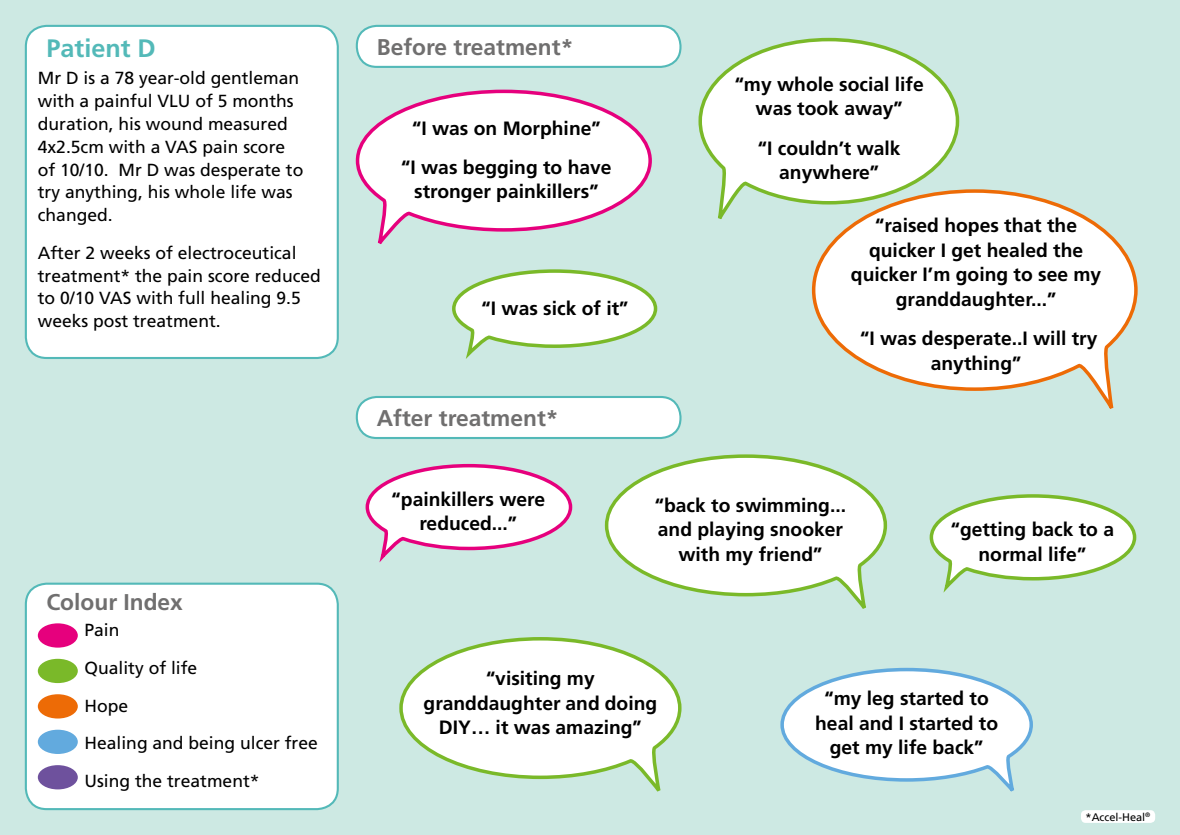
<style>
.page{position:relative;width:1180px;height:835px;background:#fff}
.page>*{position:absolute;margin:0;border:0;box-sizing:border-box;transform-origin:0 0}
.t1{font:700 25.2px "Frutiger LT Std";color:#53b9b8}
.t2{font:700 22.75px "Frutiger LT Std";color:#706f6f}
.t3{font:700 19.25px/24.5px "Frutiger LT Std";color:#000;text-align:center}
.t4{font:17.5px/22.8px "Frutiger LT Std";color:#000}
.t5{font:10.99px "Frutiger LT Std";color:#000}
</style>
<div class="page">
<div style="left:0;top:0;width:1180px;height:834px;background:#cde9e3"></div>
<div style="left:1081px;top:810px;width:74px;height:12px;background:#fff;border-radius:5px"></div>
<div style="left:26px;top:26px;width:312px;height:332px;background:#fff;border-radius:21px"></div>
<div style="left:25px;top:25px;width:314px;height:334px;border:2px solid #53b9b8;border-radius:21px"></div>
<div style="left:26px;top:583px;width:312px;height:226px;background:#fff;border-radius:21px"></div>
<div style="left:25px;top:582px;width:314px;height:228px;border:2px solid #53b9b8;border-radius:21px"></div>
<div style="left:38px;top:623px;width:40px;height:24px;background:#e6007d;border-radius:50%"></div>
<div style="left:38px;top:658px;width:40px;height:25px;background:#7ab929;border-radius:50%"></div>
<div style="left:38px;top:694px;width:40px;height:24px;background:#ed6b06;border-radius:50%"></div>
<div style="left:38px;top:729px;width:40px;height:24px;background:#62aade;border-radius:50%"></div>
<div style="left:38px;top:765px;width:40px;height:24px;background:#6e519d;border-radius:50%"></div>
<div style="left:357px;top:26px;width:323px;height:41px;background:#fff;border-radius:20px"></div>
<div style="left:356px;top:25px;width:325px;height:43px;border:2px solid #53b9b8;border-radius:20px"></div>
<div style="left:357px;top:397px;width:323px;height:41px;background:#fff;border-radius:20px"></div>
<div style="left:356px;top:396px;width:325px;height:43px;border:2px solid #53b9b8;border-radius:20px"></div>
<svg style="left:355px;top:89px;width:297px;height:156px"></svg>
<svg style="left:698px;top:37px;width:262px;height:182px"></svg>
<svg style="left:452px;top:269px;width:206px;height:88px"></svg>
<svg style="left:810px;top:187px;width:328px;height:222px"></svg>
<svg style="left:780px;top:667px;width:253px;height:125px"></svg>
<svg style="left:604px;top:454px;width:284px;height:155px"></svg>
<svg style="left:365px;top:463px;width:208px;height:96px"></svg>
<svg style="left:929px;top:494px;width:208px;height:96px"></svg>
<svg style="left:399px;top:637px;width:283px;height:155px"></svg>
<h1 class="t1" style="left:47px;top:33px;width:111px">Patient D</h1>
<p class="t4" style="left:38px;top:67px;width:267px">Mr D is a 78 year-old gentleman with a painful VLU of 5 months duration, his wound measured<br>4x2.5cm with a VAS pain score of 10/10. Mr D was desperate to try anything, his whole life was changed.</p>
<p class="t4" style="left:38px;top:241px;width:284px">After 2 weeks of electroceutical treatment* the pain score reduced to 0/10 VAS with full healing 9.5 weeks post treatment.</p>
<p class="t2" style="left:46px;top:588px;width:138px">Colour Index</p>
<p class="t4" style="left:84px;top:611px;width:235px;line-height:37.6px">Pain<br>Quality of life<br>Hope<br>Healing and being ulcer free<br>Using the treatment*</p>
<p class="t2" style="left:377px;top:34px;width:198px">Before treatment*</p>
<p class="t3" style="left:401px;top:108px;width:212px;line-height:39.4px">“I was on Morphine”<br>“I was begging to have</p>
<p class="t3" style="left:414px;top:179px;width:186px">stronger painkillers”</p>
<p class="t3" style="left:481px;top:296px;width:148px">“I was sick of it”</p>
<p class="t2" style="left:377px;top:404px;width:183px">After treatment*</p>
<p class="t3" style="left:392px;top:487px;width:155px">“painkillers were reduced...”</p>
<p class="t3" style="left:735px;top:72px;width:190px">“my whole social life was took away”</p>
<p class="t3" style="left:758px;top:136px;width:144px">“I couldn’t walk anywhere”</p>
<p class="t3" style="left:851px;top:213px;width:252px">“raised hopes that the quicker I get healed the quicker I’m going to see my granddaughter...”</p>
<p class="t3" style="left:860px;top:326px;width:239px">“I was desperate..I will try anything”</p>
<p class="t3" style="left:655px;top:492px;width:193px">“back to swimming... and playing snooker with my friend”</p>
<p class="t3" style="left:950px;top:517px;width:165px">“getting back to a normal life”</p>
<p class="t3" style="left:423px;top:666px;width:235px">“visiting my granddaughter and doing<br>DIY… it was amazing”</p>
<p class="t3" style="left:815px;top:686px;width:184px">“my leg started to heal and I started to get my life back”</p>
<p class="t5" style="left:1085px;top:810px;width:66px">*Accel-Heal<sup>®</sup></p>
</div>
